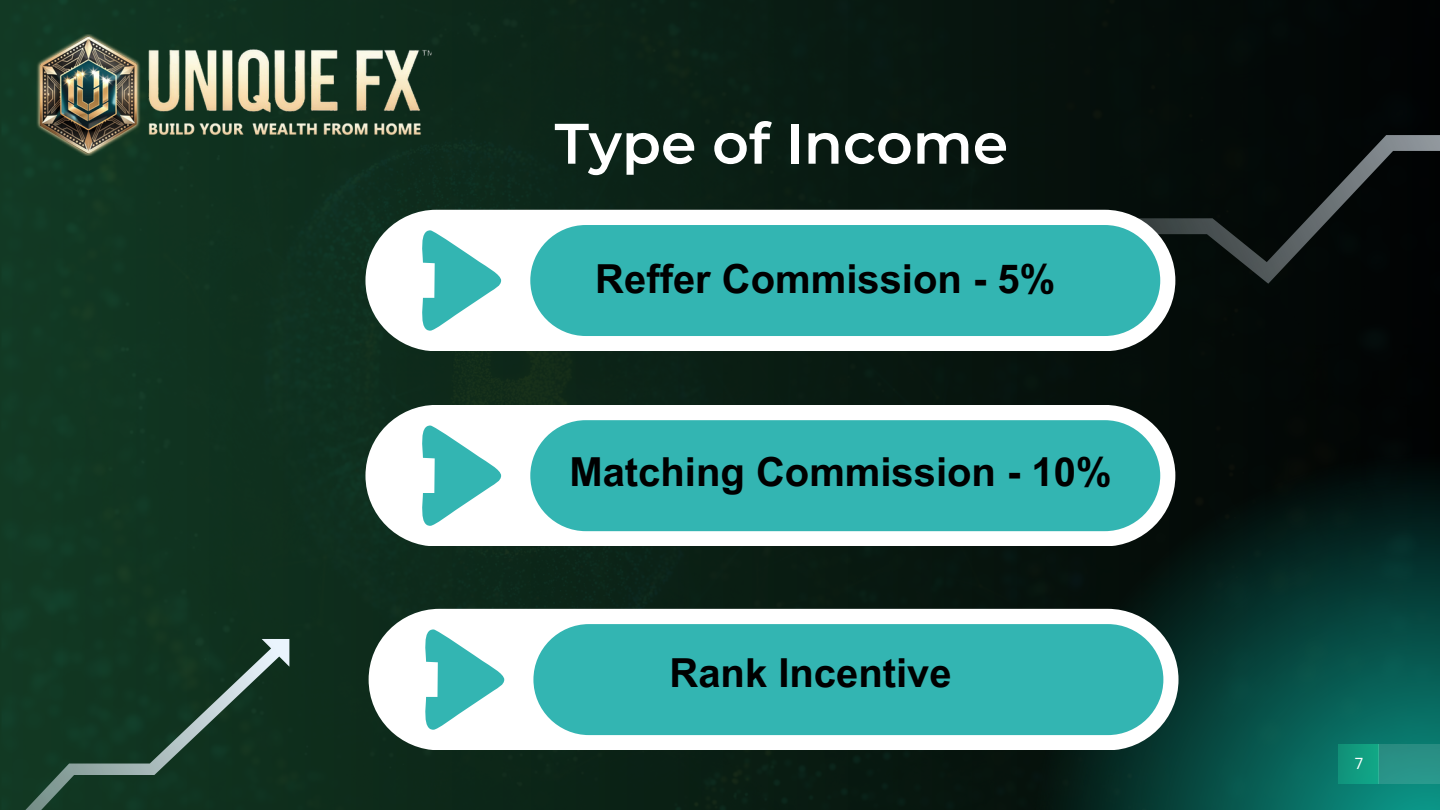
<style>
.page{position:relative;width:1440px;height:810px;background:#fff}
.page>*{position:absolute;margin:0;border:0;box-sizing:border-box;transform-origin:0 0}
.t1{font:600 57px "Montserrat";color:#fff}
.t2{font:700 40px "Arial MT Pro";color:#000}
.t3{font:15.5px "Poppins";color:#fff}
</style>
<div class="page">
<img style="left:0;top:0;width:1440px;height:810px">
<svg style="left:1034px;top:454px;width:406px;height:356px"></svg>
<div style="left:1378px;top:744px;width:62px;height:40px;background:#299287"></div>
<div style="left:1115px;top:0;width:325px;height:284px;background:#030908"></div>
<svg style="left:0;top:639px;width:289px;height:171px;fill:#113621"></svg>
<div style="left:365px;top:210px;width:810px;height:141px;background:#fff;border-radius:71px"></div>
<div style="left:530px;top:225px;width:630px;height:111px;background:#33b5b2;border-radius:55px"></div>
<svg style="left:422px;top:230px;width:79px;height:101px"></svg>
<div style="left:365px;top:405px;width:810px;height:141px;background:#fff;border-radius:71px"></div>
<div style="left:530px;top:420px;width:630px;height:111px;background:#33b5b2;border-radius:55px"></div>
<svg style="left:422px;top:425px;width:79px;height:101px"></svg>
<div style="left:369px;top:609px;width:810px;height:141px;background:#fff;border-radius:71px"></div>
<div style="left:533px;top:624px;width:630px;height:111px;background:#33b5b2;border-radius:55px"></div>
<svg style="left:425px;top:629px;width:79px;height:101px"></svg>
<img style="left:37px;top:34px;width:395px;height:122px">
<p class="t1" style="left:555px;top:109px;width:455px">Type of Income</p>
<p class="t2" style="left:595px;top:264px;width:462px">Reffer Commission - 5%</p>
<h1 class="t2" style="left:569px;top:457px;width:544px">Matching Commission - 10%</h1>
<p class="t2" style="left:669px;top:658px;width:284px">Rank Incentive</p>
<p class="t3" style="left:1355px;top:753px;width:10px">7</p>
</div>
